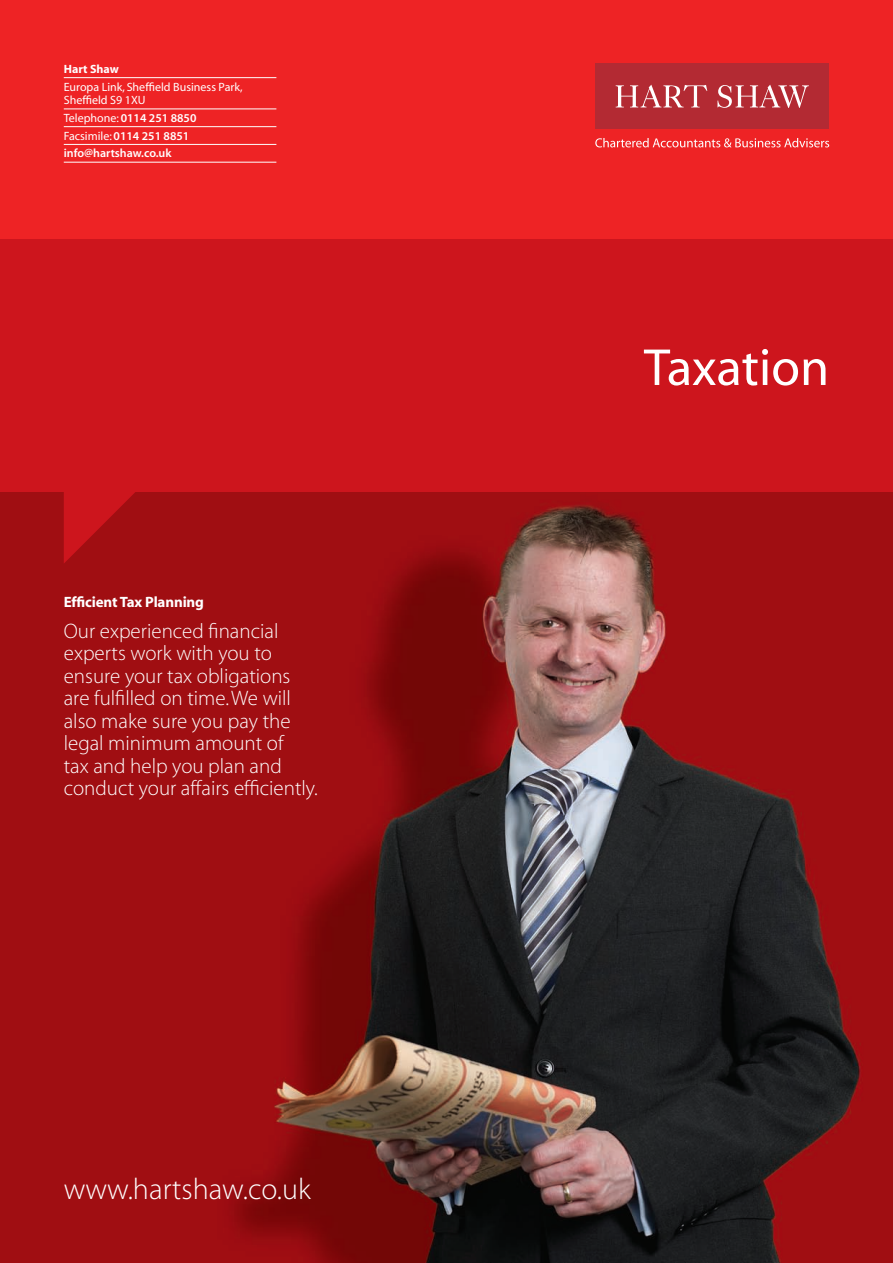
<style>
.page{position:relative;width:893px;height:1263px;background:#fff}
.page>*{position:absolute;margin:0;border:0;box-sizing:border-box;transform-origin:0 0}
.t1{font:52.5px "Myriad";color:#fff}
.t2{font:30px "Myriad Light Norm";color:#fff}
.t3{font:21px/22.5px "Myriad Light Norm";color:#fff}
.t4{font:700 15px "Myriad";letter-spacing:-.01em;color:#fff}
.t5{font:12px/17.7px "Myriad Semi Bold Norm";color:#fff}
.t6{font:12px/17.7px "Myriad";color:#fff}
.s1{font-weight:700}
.s2{font-family:"Myriad"}
</style>
<div class="page">
<img style="left:0;top:492px;width:893px;height:771px">
<div style="left:0;top:239px;width:893px;height:253px;background:#cd151d"></div>
<svg style="left:64px;top:492px;width:108px;height:72px;background:#ae1015"></svg>
<div style="left:0;top:0;width:893px;height:239px;background:#ee2325"></div>
<div style="left:595px;top:64px;width:234px;height:65px;background:#b32a33"></div>
<svg style="left:595px;top:138px;width:234px;height:9px"></svg>
<svg style="left:616px;top:85px;width:91px;height:22px"></svg>
<svg style="left:717px;top:85px;width:92px;height:23px"></svg>
<hr style="left:64px;top:77px;width:212px;height:1px;background:#fff">
<hr style="left:64px;top:109px;width:212px;height:1px;background:#fff">
<hr style="left:64px;top:126px;width:212px;height:1px;background:#fff">
<hr style="left:64px;top:144px;width:212px;height:1px;background:#fff">
<hr style="left:64px;top:162px;width:212px;height:1px;background:#fff">
<p class="t6" style="left:64px;top:60px;width:180px"><span class="s1">Hart Shaw<br></span>Europa Link, Sheffield Business Park,</p>
<p class="t5" style="left:64px;top:92px;width:134px"><span class="s2">Sheffield S9 1XU<br>Telephone:</span> 0114 251 8850<br><span class="s2">Facsimile:</span> 0114 251 8851 info@hartshaw.co.uk</p>
<p class="t4" style="left:64px;top:594px;width:142px">Efficient Tax Planning</p>
<p class="t3" style="left:64px;top:620px;width:255px">Our experienced financial experts work with you to ensure your tax obligations are fulfilled on time. We will also make sure you pay the legal minimum amount of<br>tax and help you plan and conduct your affairs efficiently.</p>
<p class="t2" style="left:64px;top:1174px;width:248px">www.hartshaw.co.uk</p>
<p class="t1" style="left:644px;top:341px;width:187px">Taxation</p>
</div>
